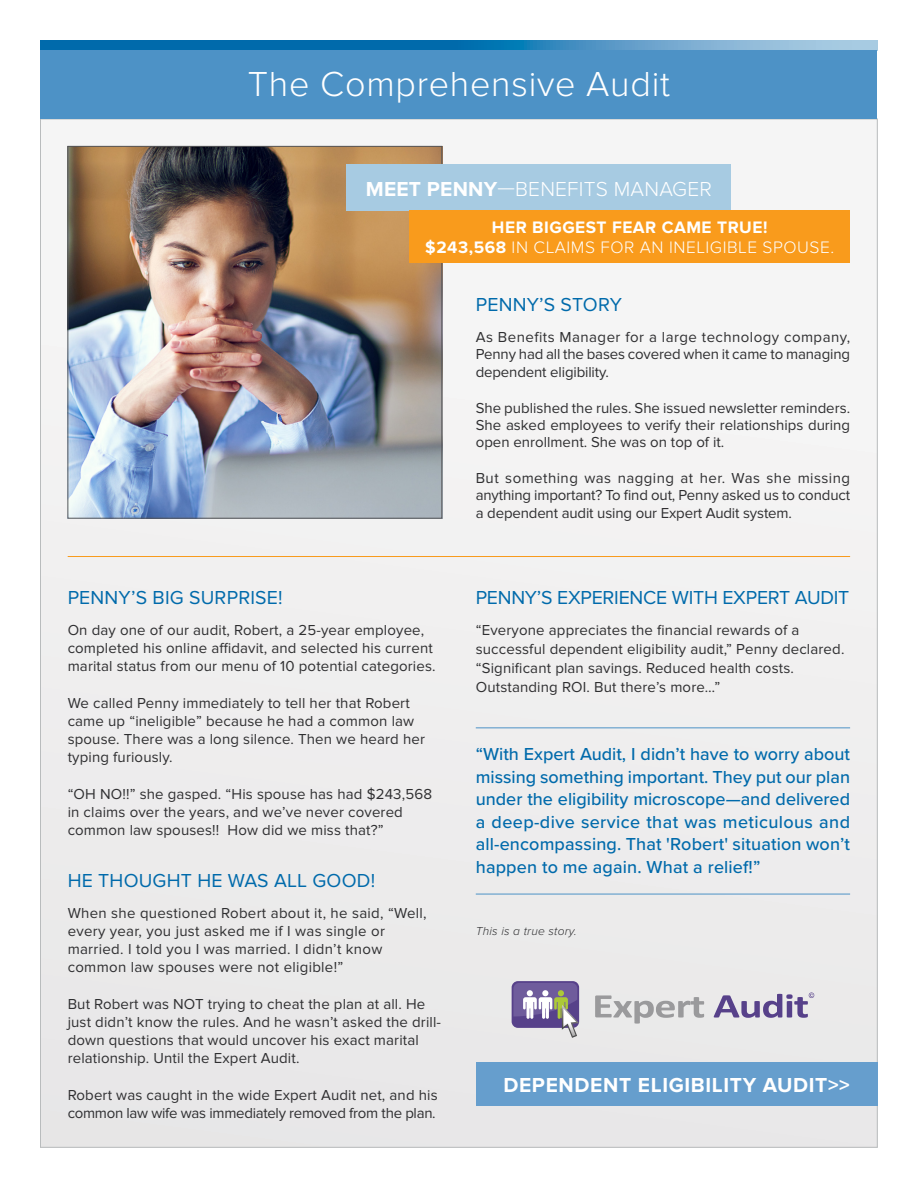
<style>
.page{position:relative;width:918px;height:1188px;background:#fff}
.page>*{position:absolute;margin:0;border:0;box-sizing:border-box;transform-origin:0 0}
.Specialty_Practice{font:300 36px "Proxima Nova";letter-spacing:.02em;color:#fff}
.Specialty_Practice-2{font:700 21px "Proxima Nova";letter-spacing:.03em;color:#fff}
.Specialty_Practice-3{font:300 21px "Proxima Nova";letter-spacing:.01em;color:#fff}
.Specialty_Practice-4{font:19.5px "Proxima Nova";letter-spacing:.01em;color:#006aab}
.Specialty_Practice-5{font:19.5px "Proxima Nova";letter-spacing:-.01em;color:#006aab}
.Specialty_Practice-6{font:500 18px/22.5px "Proxima Nova";letter-spacing:.01em;color:#006aab;text-align:justify}
.Specialty_Practice-7{font:300 17.25px "Proxima Nova";letter-spacing:.03em;color:#fff}
.Specialty_Practice-8{font:700 17.25px "Proxima Nova";letter-spacing:.03em;color:#fff}
.Specialty_Practice-9{font:15px/18px "Proxima Nova";letter-spacing:.01em;color:#2f2f31}
.Specialty_Practice-10{font:15px/18px "Proxima Nova";letter-spacing:-.02em;color:#2f2f31}
.Specialty_Practice-11{font:italic 300 12px "Proxima Nova";letter-spacing:.02em;color:#2f2f31}
.s1{font-weight:700}
</style>
<div class="page">
<div style="left:40px;top:119px;width:837px;height:1028px;background:#efeeee"></div>
<svg style="left:40px;top:40px;width:838px;height:10px;background:#3287bb"></svg>
<div style="left:40px;top:50px;width:838px;height:69px;background:#4d92c6"></div>
<img style="left:70px;top:148px;width:370px;height:368px">
<div style="left:347px;top:164px;width:384px;height:46px;background:#a7cbe2"></div>
<div style="left:409px;top:210px;width:441px;height:52px;background:#f99b1c"></div>
<hr style="left:68px;top:556px;width:782px;height:1px;background:#f99b1c">
<hr style="left:476px;top:727px;width:374px;height:1px;background:#4d92c6">
<hr style="left:476px;top:894px;width:374px;height:1px;background:#4d92c6">
<svg style="left:595px;top:995px;width:109px;height:29px"></svg>
<div style="left:512px;top:981px;width:67px;height:47px;background:#57418a;border-radius:6px"></div>
<svg style="left:714px;top:993px;width:100px;height:25px"></svg>
<svg style="left:513px;top:983px;width:66px;height:55px"></svg>
<div style="left:476px;top:1062px;width:401px;height:44px;background:#669ecd"></div>
<p class="Specialty_Practice" style="left:248px;top:64px;width:424px">The Comprehensive Audit</p>
<p class="Specialty_Practice-3" style="left:366px;top:177px;width:348px"><span class="s1">MEET PENNY</span>—BENEFITS MANAGER</p>
<p class="Specialty_Practice-8" style="left:492px;top:218px;width:277px">HER BIGGEST FEAR CAME TRUE!</p>
<p class="Specialty_Practice-7" style="left:425px;top:237px;width:410px"><span class="s1">$243,568</span> IN CLAIMS FOR AN INELIGIBLE SPOUSE.</p>
<p class="Specialty_Practice-4" style="left:68px;top:587px;width:216px">PENNY’S BIG SURPRISE!</p>
<p class="Specialty_Practice-9" style="left:68px;top:622px;width:369px">On day one of our audit, Robert, a 25-year employee, completed his online affidavit, and selected his current marital status from our menu of 10 potential categories.</p>
<p class="Specialty_Practice-9" style="left:68px;top:695px;width:359px">We called Penny immediately to tell her that Robert came up “ineligible” because he had a common law spouse. There was a long silence. Then we heard her typing furiously.</p>
<p class="Specialty_Practice-9" style="left:68px;top:785px;width:366px">“OH NO!!” she gasped. “His spouse has had $243,568 in claims over the years, and we’ve never covered common law spouses!! How did we miss that?”</p>
<p class="Specialty_Practice-4" style="left:68px;top:869px;width:309px">HE THOUGHT HE WAS ALL GOOD!</p>
<p class="Specialty_Practice-9" style="left:68px;top:904px;width:361px">When she questioned Robert about it, he said, “Well, every year, you just asked me if I was single or married. I told you I was married. I didn’t know common law spouses were not eligible!”</p>
<p class="Specialty_Practice-9" style="left:68px;top:995px;width:375px">But Robert was NOT trying to cheat the plan at all. He just didn’t know the rules. And he wasn’t asked the drill&shy;down questions that would uncover his exact marital relationship. Until the Expert Audit.</p>
<p class="Specialty_Practice-10" style="left:68px;top:1086px;width:372px">Robert was caught in the wide Expert Audit net, and his common law wife was immediately removed from the plan.</p>
<p class="Specialty_Practice-4" style="left:476px;top:293px;width:148px">PENNY’S STORY</p>
<p class="Specialty_Practice-9" style="left:476px;top:329px;width:376px;line-height:17.2px;text-align:justify">As Benefits Manager for a large technology company, Penny had all the bases covered when it came to managing dependent eligibility.</p>
<p class="Specialty_Practice-9" style="left:476px;top:399px;width:376px;line-height:17.2px;text-align:justify">She published the rules. She issued newsletter reminders.<br>She asked employees to verify their relationships during open enrollment. She was on top of it.</p>
<p class="Specialty_Practice-9" style="left:476px;top:470px;width:376px;line-height:17.2px;text-align:justify">But something was nagging at her. Was she missing anything important? To find out, Penny asked us to conduct a dependent audit using our Expert Audit system.</p>
<p class="Specialty_Practice-5" style="left:476px;top:587px;width:375px">PENNY’S EXPERIENCE WITH EXPERT AUDIT</p>
<p class="Specialty_Practice-9" style="left:476px;top:621px;width:370px;line-height:18.8px">“Everyone appreciates the financial rewards of a successful dependent eligibility audit,” Penny declared. “Significant plan savings. Reduced health costs.<br>Outstanding ROI. But there’s more…”</p>
<p class="Specialty_Practice-6" style="left:476px;top:742px;width:376px">“With Expert Audit, I didn’t have to worry about missing something important. They put our plan under the eligibility microscope—and delivered a deep-dive service that was meticulous and all-encompassing. That 'Robert' situation won’t happen to me again. What a relief!”</p>
<p class="Specialty_Practice-11" style="left:476px;top:924px;width:103px">This is a true story.</p>
<p class="Specialty_Practice-2" style="left:503px;top:1073px;width:348px">DEPENDENT ELIGIBILITY AUDIT&gt;&gt;</p>
</div>
